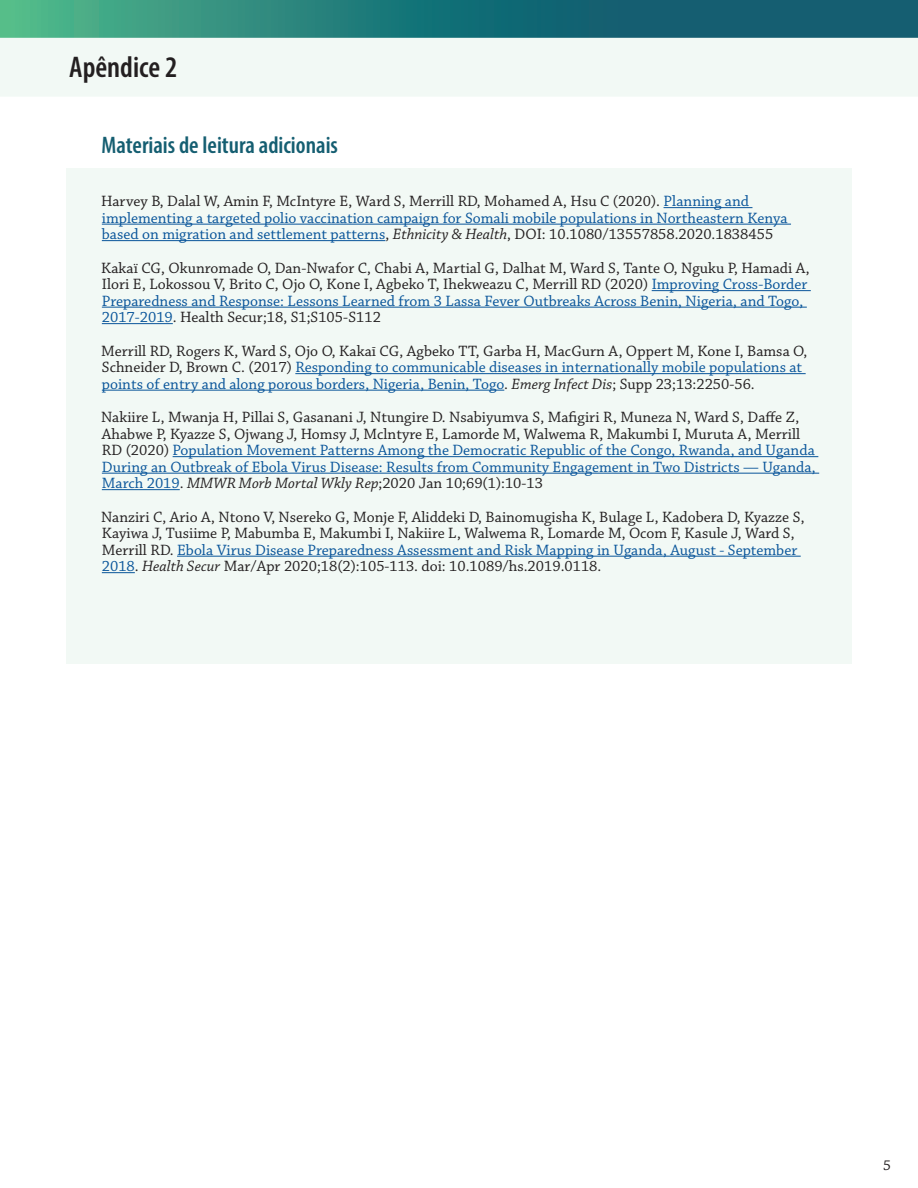
<style>
.page{position:relative;width:918px;height:1188px;background:#fff}
.page>*{position:absolute;margin:0;border:0;box-sizing:border-box;transform-origin:0 0}
.t1{font:600 condensed 30px "Myriad Pro";color:#231f20}
.t2{font:600 condensed 24px "Myriad Pro";color:#155e71}
.t3{font:15.75px/16.5px "Chaparral Pro";color:#231f20}
.t4{font:15.75px/16.5px "Chaparral Pro";color:#09559a}
.t5{font:15px "Chaparral Pro";color:#231f20}
.s1{color:#231f20}
.s2{font-style:italic;color:#231f20}
.s3{color:#09559a}
.s4{font-style:italic}
</style>
<div class="page">
<svg style="left:1px;top:0;width:917px;height:38px;background:#247a79"></svg>
<hr style="left:0;top:0;width:1px;height:38px;background:#56be89">
<div style="left:0;top:38px;width:918px;height:58px;background:#f2f9f5"></div>
<div style="left:66px;top:168px;width:785px;height:496px;background:#f2f9f5"></div>
<hr style="left:664px;top:207px;width:88px;height:1px;background:#09559a">
<hr style="left:102px;top:224px;width:689px;height:1px;background:#09559a">
<hr style="left:102px;top:240px;width:283px;height:1px;background:#09559a">
<hr style="left:652px;top:290px;width:159px;height:1px;background:#09559a">
<hr style="left:102px;top:307px;width:705px;height:1px;background:#09559a">
<hr style="left:102px;top:323px;width:71px;height:1px;background:#09559a">
<hr style="left:295px;top:373px;width:511px;height:1px;background:#09559a">
<hr style="left:102px;top:390px;width:402px;height:1px;background:#09559a">
<hr style="left:173px;top:456px;width:645px;height:1px;background:#09559a">
<hr style="left:102px;top:473px;width:717px;height:1px;background:#09559a">
<hr style="left:102px;top:489px;width:78px;height:1px;background:#09559a">
<hr style="left:177px;top:556px;width:624px;height:1px;background:#09559a">
<hr style="left:102px;top:572px;width:33px;height:1px;background:#09559a">
<h1 class="t1" style="left:69px;top:49px;width:109px">Apêndice 2</h1>
<h2 class="t2" style="left:102px;top:130px;width:238px">Materiais de leitura adicionais</h2>
<p class="t4" style="left:101px;top:193px;width:688px"><span class="s1">Harvey B, Dalal W, Amin F, McIntyre E, Ward S, Merrill RD, Mohamed A, Hsu C (2020).</span> Planning and implementing a targeted polio vaccination campaign for Somali mobile populations in Northeastern Kenya based on migration and settlement patterns<span class="s1">,</span> <span class="s2">Ethnicity &amp; Health</span><span class="s1">, DOI: 10.1080/13557858.2020.1838455</span></p>
<p class="t3" style="left:101px;top:260px;width:710px">Kakaï CG, Okunromade O, Dan-Nwafor C, Chabi A, Martial G, Dalhat M, Ward S, Tante O, Nguku P, Hamadi A, Ilori E, Lokossou V, Brito C, Ojo O, Kone I, Agbeko T, Ihekweazu C, Merrill RD (2020) <span class="s3">Improving Cross-Border Preparedness and Response: Lessons Learned from 3 Lassa Fever Outbreaks Across Benin, Nigeria, and Togo, 2017-2019</span>. Health Secur;18, S1;S105-S112</p>
<p class="t3" style="left:101px;top:343px;width:708px">Merrill RD, Rogers K, Ward S, Ojo O, Kakaī CG, Agbeko TT, Garba H, MacGurn A, Oppert M, Kone I, Bamsa O,<br>Schneider D, Brown C. (2017) <span class="s3">Responding to communicable diseases in internationally mobile populations at points of entry and along porous borders, Nigeria, Benin, Togo</span>. <span class="s4">Emerg Infect Dis</span>; Supp 23;13:2250-56.</p>
<p class="t3" style="left:101px;top:410px;width:716px">Nakiire L, Mwanja H, Pillai S, Gasanani J, Ntungire D. Nsabiyumva S, Mafigiri R, Muneza N, Ward S, Daffe Z, Ahabwe P, Kyazze S, Ojwang J, Homsy J, Mclntyre E, Lamorde M, Walwema R, Makumbi I, Muruta A, Merrill RD (2020) <span class="s3">Population Movement Patterns Among the Democratic Republic of the Congo, Rwanda, and Uganda During an Outbreak of Ebola Virus Disease: Results from Community Engagement in Two Districts — Uganda, March 2019</span>. <span class="s4">MMWR Morb Mortal Wkly Rep</span>;2020 Jan 10;69(1):10-13</p>
<p class="t3" style="left:101px;top:509px;width:705px">Nanziri C, Ario A, Ntono V, Nsereko G, Monje F, Aliddeki D, Bainomugisha K, Bulage L, Kadobera D, Kyazze S, Kayiwa J, Tusiime P, Mabumba E, Makumbi I, Nakiire L, Walwema R, Lomarde M, Ocom F, Kasule J, Ward S, Merrill RD. <span class="s3">Ebola Virus Disease Preparedness Assessment and Risk Mapping in Uganda, August - September 2018</span>. <span class="s4">Health Secur</span> Mar/Apr 2020;18(2):105-113. doi: 10.1089/hs.2019.0118.</p>
<p class="t5" style="left:883px;top:1157px;width:9px">5</p>
</div>
